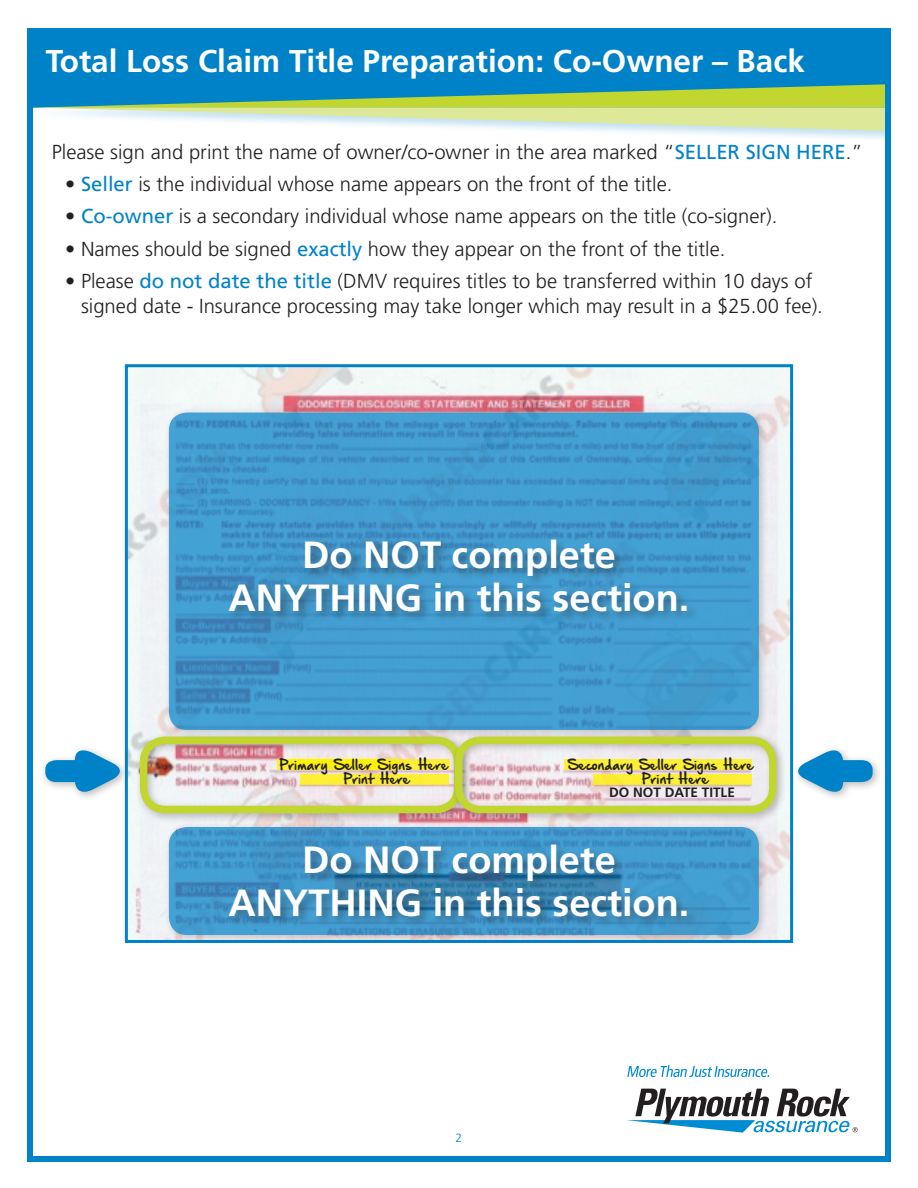
<style>
.page{position:relative;width:918px;height:1188px;background:#fff}
.page>*{position:absolute;margin:0;border:0;box-sizing:border-box;transform-origin:0 0}
.t1{font:700 37.95px "Frutiger LT Std";color:#fff}
.t2{font:700 31.5px "Frutiger LT Std";color:#fff}
.t3{font:300 20.25px/25.5px "Frutiger LT Std";color:#231f20}
.t4{font:700 13.5px "Frutiger LT Std";color:#231f20}
.t5{font:12.3px "Hand Of Sean Demo";color:#231f20}
.t6{font:300 12px "Frutiger LT Std";color:#0082c8}
.s1{font-weight:400;color:#0082c8}
</style>
<div class="page">
<img style="left:129px;top:368px;width:660px;height:571px">
<div style="left:134px;top:731px;width:337px;height:92px;background:#231f20;opacity:.3"></div>
<div style="left:140px;top:737px;width:321px;height:76px;border:8px solid #c1d72f;border-radius:22px"></div>
<div style="left:163px;top:407px;width:606px;height:333px;background:#231f20;opacity:.3"></div>
<svg style="left:169px;top:413px;width:590px;height:317px;background:#4199cc"></svg>
<div style="left:227px;top:536px;width:472px;height:87px;background:#231f20;opacity:.4"></div>
<div style="left:163px;top:821px;width:606px;height:124px;background:#231f20;opacity:.3"></div>
<svg style="left:169px;top:827px;width:590px;height:108px;background:#4097cb"></svg>
<div style="left:227px;top:842px;width:472px;height:87px;background:#231f20;opacity:.4"></div>
<div style="left:450px;top:731px;width:336px;height:92px;background:#231f20;opacity:.3"></div>
<div style="left:455px;top:737px;width:322px;height:76px;border:8px solid #c1d72f;border-radius:22px"></div>
<svg style="left:45px;top:744px;width:84px;height:53px"></svg>
<div style="left:793px;top:745px;width:90px;height:57px;background:#231f20;opacity:.3"></div>
<svg style="left:789px;top:745px;width:84px;height:53px"></svg>
<svg style="left:277px;top:760px;width:172px;height:10px;background:#fbef1a"></svg>
<div style="left:564px;top:760px;width:188px;height:10px;background:#fbef36"></div>
<div style="left:301px;top:775px;width:148px;height:10px;background:#fcee35"></div>
<div style="left:593px;top:775px;width:159px;height:10px;background:#fbef36"></div>
<div style="left:28px;top:28px;width:862px;height:80px;background:#0082c8"></div>
<div style="left:26px;top:82px;width:877px;height:61px;background:#0082c8;opacity:.25"></div>
<svg style="left:34px;top:84px;width:850px;height:47px"></svg>
<svg style="left:627px;top:1065px;width:142px;height:12px"></svg>
<svg style="left:626px;top:1089px;width:232px;height:44px"></svg>
<div style="left:27px;top:28px;width:864px;height:1134px;border:6px solid #0082c8"></div>
<div style="left:891px;top:28px;width:25px;height:135px;background:#fff"></div>
<p class="t2" style="left:46px;top:42px;width:761px">Total Loss Claim Title Preparation: Co-Owner – Back</p>
<p class="t3" style="left:52px;top:139px;width:812px">Please sign and print the name of owner/co-owner in the area marked “<span class="s1">SELLER SIGN HERE</span>.”</p>
<p class="t3" style="left:65px;top:172px;width:609px">• <span class="s1">Seller</span> is the individual whose name appears on the front of the title.</p>
<p class="t3" style="left:65px;top:204px;width:714px">• <span class="s1">Co-owner</span> is a secondary individual whose name appears on the title (co-signer).</p>
<p class="t3" style="left:65px;top:236px;width:662px">• Names should be signed <span class="s1">exactly</span> how they appear on the front of the title.</p>
<p class="t3" style="left:81px;top:268px;width:743px;text-indent:-16px">• Please <span class="s1">do not date the title</span> (DMV requires titles to be transferred within 10 days of signed date - Insurance processing may take longer which may result in a $25.00 fee).</p>
<p class="t1" style="left:302px;top:532px;width:315px">Do NOT complete</p>
<p class="t1" style="left:229px;top:575px;width:462px">ANYTHING in this section.</p>
<p class="t5" style="left:280px;top:758px;width:170px">Primary Seller Signs Here</p>
<p class="t5" style="left:344px;top:772px;width:68px">Print Here</p>
<p class="t5" style="left:642px;top:772px;width:68px">Print Here</p>
<p class="t5" style="left:568px;top:758px;width:187px">Secondary Seller Signs Here</p>
<p class="t4" style="left:609px;top:784px;width:127px">DO NOT DATE TITLE</p>
<p class="t1" style="left:302px;top:838px;width:315px">Do NOT complete</p>
<p class="t1" style="left:229px;top:880px;width:462px">ANYTHING in this section.</p>
<p class="t6" style="left:456px;top:1131px;width:8px">2</p>
</div>
